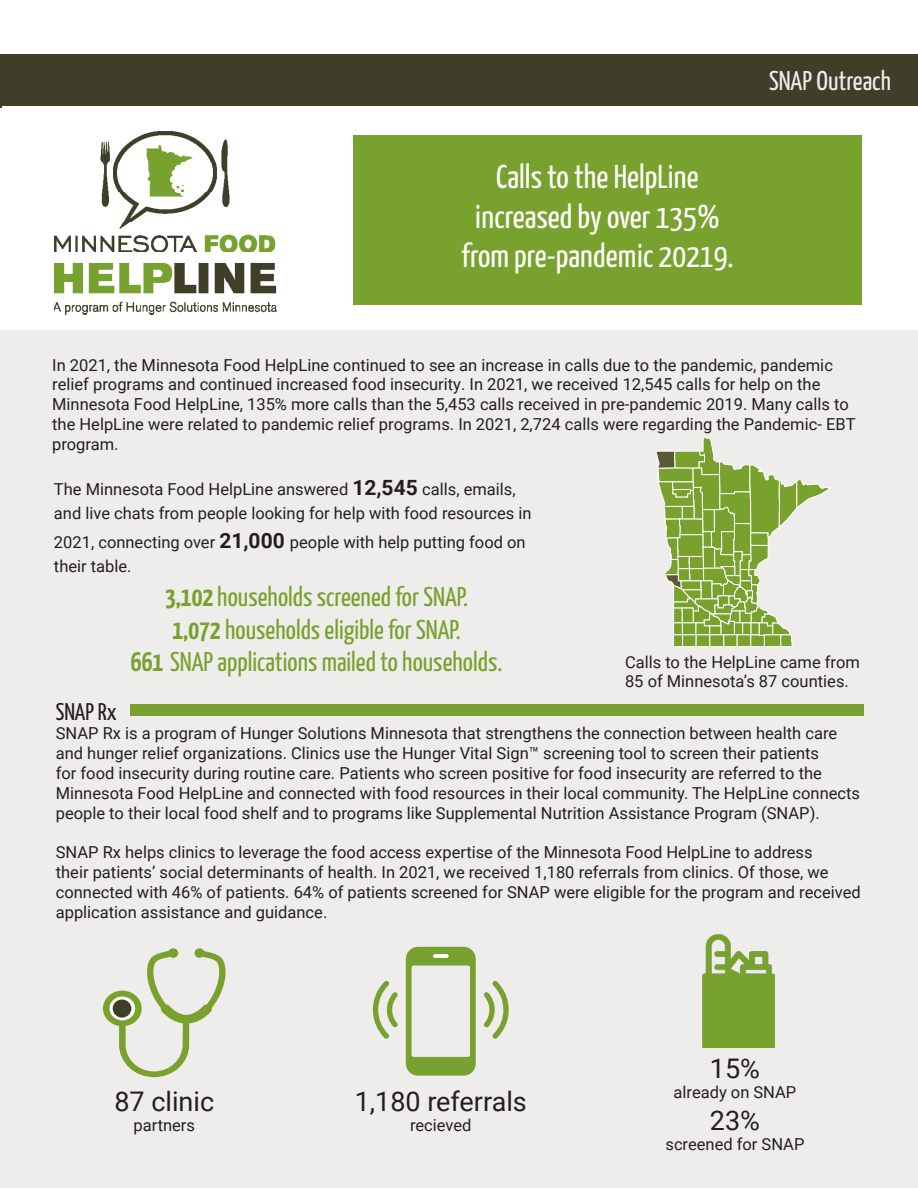
<style>
.page{position:relative;width:918px;height:1188px;background:#fff}
.page>*{position:absolute;margin:0;border:0;box-sizing:border-box;transform-origin:0 0}
.t1{font:33px/39.6px "Yanone Kaffeesatz";color:#fff;text-align:center}
.t2{font:27px "Yanone Kaffeesatz";color:#78a22d}
.Data_Highlight_2{font:27px "Roboto";color:#231f20}
.Internal_Title{font:27px "Yanone Kaffeesatz";color:#efedec}
.Section_heading{font:24px "Yanone Kaffeesatz";color:#231f20}
.Text{font:16.5px/19.8px "Roboto";color:#231f20}
.Data_Highlight_2-2{font:16.5px "Roboto";color:#231f20}
.s1{font-weight:700;font-size:21px}
.s2{font-weight:700}
</style>
<div class="page">
<hr style="left:0;top:54px;width:2px;height:54px;background:#3e3e29">
<div style="left:0;top:331px;width:918px;height:857px;background:#efedec"></div>
<img style="left:54px;top:132px;width:222px;height:182px">
<div style="left:0;top:54px;width:918px;height:51px;background:#3e3e29"></div>
<div style="left:131px;top:705px;width:733px;height:11px;background:#78a22d"></div>
<svg style="left:103px;top:948px;width:122px;height:129px"></svg>
<svg style="left:110px;top:997px;width:25px;height:23px"></svg>
<div style="left:113px;top:1000px;width:18px;height:18px;background:#3e3e29;border-radius:50%"></div>
<img style="left:703px;top:934px;width:71px;height:114px">
<div style="left:353px;top:135px;width:509px;height:169px;background:#78a22d"></div>
<svg style="left:656px;top:437px;width:175px;height:210px"></svg>
<svg style="left:406px;top:947px;width:70px;height:129px"></svg>
<svg style="left:433px;top:954px;width:15px;height:4px"></svg>
<svg style="left:484px;top:981px;width:25px;height:58px"></svg>
<svg style="left:373px;top:981px;width:25px;height:58px"></svg>
<p class="t1" style="left:462px;top:155px;width:273px">Calls to the HelpLine increased by over 135% from pre-pandemic 20219.</p>
<p class="Internal_Title" style="left:769px;top:61px;width:123px">SNAP Outreach</p>
<p class="Text" style="left:52px;top:354px;width:805px">In 2021, the Minnesota Food HelpLine continued to see an increase in calls due to the pandemic, pandemic relief programs and continued increased food insecurity. In 2021, we received 12,545 calls for help on the Minnesota Food HelpLine, 135% more calls than the 5,453 calls received in pre-pandemic 2019. Many calls to the HelpLine were related to pandemic relief programs. In 2021, 2,724 calls were regarding the Pandemic- EBT program.</p>
<p class="Text" style="left:54px;top:476px;width:479px;line-height:24px">The Minnesota Food HelpLine answered <span class="s1">12,545</span> calls, emails, and live chats from people looking for help with food resources in</p>
<p class="Text" style="left:54px;top:530px;width:473px;line-height:24px">2021, connecting over <span class="s1">21,000</span> people with help putting food on their table.</p>
<p class="t2" style="left:165px;top:578px;width:305px"><span class="s2">3,102</span> households screened for SNAP.</p>
<p class="t2" style="left:172px;top:610px;width:290px"><span class="s2">1,072</span> households eligible for SNAP.</p>
<p class="t2" style="left:131px;top:643px;width:373px"><span class="s2">661</span> SNAP applications mailed to households.</p>
<p class="Text" style="left:625px;top:651px;width:236px">Calls to the HelpLine came from<br>85 of Minnesota’s 87 counties.</p>
<p class="Section_heading" style="left:56px;top:694px;width:62px">SNAP Rx</p>
<p class="Text" style="left:56px;top:723px;width:806px">SNAP Rx is a program of Hunger Solutions Minnesota that strengthens the connection between health care and hunger relief organizations. Clinics use the Hunger Vital Sign™ screening tool to screen their patients<br>for food insecurity during routine care. Patients who screen positive for food insecurity are referred to the Minnesota Food HelpLine and connected with food resources in their local community. The HelpLine connects people to their local food shelf and to programs like Supplemental Nutrition Assistance Program (SNAP).</p>
<p class="Text" style="left:56px;top:842px;width:806px">SNAP Rx helps clinics to leverage the food access expertise of the Minnesota Food HelpLine to address<br>their patients’ social determinants of health. In 2021, we received 1,180 referrals from clinics. Of those, we connected with 46% of patients. 64% of patients screened for SNAP were eligible for the program and received application assistance and guidance.</p>
<p class="Data_Highlight_2" style="left:114px;top:1083px;width:101px">87 clinic</p>
<p class="Data_Highlight_2-2" style="left:133px;top:1113px;width:63px">partners</p>
<p class="Data_Highlight_2" style="left:355px;top:1082px;width:174px">1,180 referrals</p>
<p class="Data_Highlight_2-2" style="left:410px;top:1113px;width:63px">recieved</p>
<p class="Data_Highlight_2" style="left:710px;top:1050px;width:52px">15%</p>
<p class="Data_Highlight_2-2" style="left:674px;top:1081px;width:124px">already on SNAP</p>
<p class="Data_Highlight_2" style="left:710px;top:1101px;width:52px">23%</p>
<p class="Data_Highlight_2-2" style="left:666px;top:1132px;width:140px">screened for SNAP</p>
</div>
